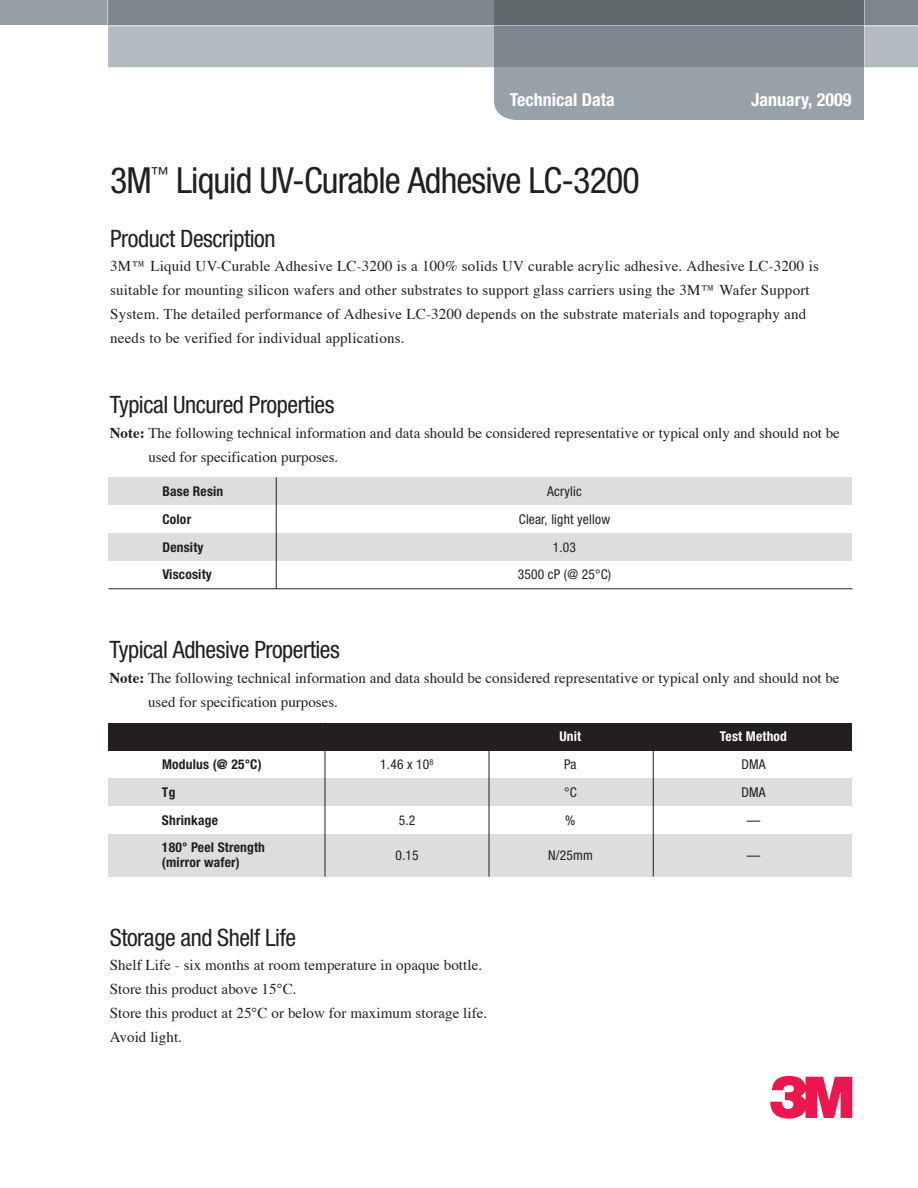
<style>
.page{position:relative;width:918px;height:1188px;background:#fff}
.page>*{position:absolute;margin:0;border:0;box-sizing:border-box;transform-origin:0 0}
.t1{font:60px "Logo 3 M Font";color:#ed174f}
.t2{font:condensed 36px "Helvetica Neue";letter-spacing:-.025em;color:#231f20}
.t3{font:condensed 24px "Helvetica Neue";letter-spacing:-.02em;color:#231f20}
.t4{font:700 condensed 18px "Helvetica Neue";color:#fff}
.t5{font:15px/24px "Times";letter-spacing:.005em;color:#231f20}
.t6{font:700 condensed 13.5px "Helvetica Neue";letter-spacing:.015em;color:#231f20}
.t7{font:condensed 13.5px "Helvetica Neue";letter-spacing:.015em;color:#231f20}
.t8{font:700 condensed 13.5px "Helvetica Neue";letter-spacing:.015em;color:#fff}
.s1{font-weight:700}
</style>
<div class="page">
<div style="left:494px;top:67px;width:370px;height:53px;background:#97a1aa"></div>
<svg style="left:0;top:0;width:918px;height:67px;background:#949ba2"></svg>
<div style="left:109px;top:478px;width:743px;height:27px;background:#dcddde"></div>
<div style="left:109px;top:533px;width:743px;height:28px;background:#dcddde"></div>
<hr style="left:108px;top:588px;width:744px;height:1px;background:#231f20">
<hr style="left:276px;top:478px;width:1px;height:111px;background:#231f20">
<div style="left:108px;top:723px;width:744px;height:27px;background:#231f20"></div>
<div style="left:108px;top:778px;width:744px;height:28px;background:#dcddde"></div>
<div style="left:108px;top:834px;width:744px;height:43px;background:#dcddde"></div>
<hr style="left:325px;top:723px;width:1px;height:153px;background:#231f20">
<hr style="left:489px;top:748px;width:1px;height:129px;background:#231f20">
<hr style="left:653px;top:748px;width:1px;height:129px;background:#231f20">
<p class="t4" style="left:510px;top:94px;width:106px">Technical Data</p>
<p class="t4" style="left:751px;top:94px;width:102px">January, 2009</p>
<h2 class="t2" style="left:110px;top:167px;width:531px">3M<sup>™</sup> Liquid UV-Curable Adhesive LC-3200</h2>
<h3 class="t3" style="left:110px;top:230px;width:167px">Product Description</h3>
<p class="t5" style="left:110px;top:256px;width:710px">3M™ Liquid UV-Curable Adhesive LC-3200 is a 100% solids UV curable acrylic adhesive. Adhesive LC-3200 is suitable for mounting silicon wafers and other substrates to support glass carriers using the 3M™ Wafer Support System. The detailed performance of Adhesive LC-3200 depends on the substrate materials and topography and needs to be verified for individual applications.</p>
<h3 class="t3" style="left:110px;top:396px;width:226px">Typical Uncured Properties</h3>
<p class="t5" style="left:148px;top:423px;width:693px;text-indent:-39px"><span class="s1">Note:</span> The following technical information and data should be considered representative or typical only and should not be used for specification purposes.</p>
<p class="t6" style="left:162px;top:487px;width:62px">Base Resin</p>
<p class="t7" style="left:547px;top:487px;width:36px">Acrylic</p>
<p class="t6" style="left:162px;top:514px;width:30px">Color</p>
<p class="t7" style="left:519px;top:514px;width:93px">Clear, light yellow</p>
<p class="t6" style="left:162px;top:542px;width:43px">Density</p>
<p class="t7" style="left:553px;top:542px;width:25px">1.03</p>
<p class="t6" style="left:162px;top:570px;width:51px">Viscosity</p>
<p class="t7" style="left:518px;top:570px;width:95px">3500 cP (@ 25°C)</p>
<h3 class="t3" style="left:109px;top:641px;width:232px">Typical Adhesive Properties</h3>
<p class="t5" style="left:148px;top:668px;width:693px;text-indent:-39px"><span class="s1">Note:</span> The following technical information and data should be considered representative or typical only and should not be used for specification purposes.</p>
<p class="t8" style="left:560px;top:732px;width:23px">Unit</p>
<p class="t8" style="left:720px;top:732px;width:69px">Test Method</p>
<p class="t6" style="left:162px;top:759px;width:101px">Modulus (@ 25°C)</p>
<p class="t7" style="left:380px;top:759px;width:55px">1.46 x 10<sup>8</sup></p>
<p class="t7" style="left:564px;top:759px;width:14px">Pa</p>
<p class="t7" style="left:741px;top:759px;width:26px">DMA</p>
<p class="t6" style="left:162px;top:787px;width:15px">Tg</p>
<p class="t7" style="left:564px;top:787px;width:14px">°C</p>
<p class="t7" style="left:741px;top:787px;width:26px">DMA</p>
<p class="t6" style="left:162px;top:815px;width:58px">Shrinkage</p>
<p class="t7" style="left:399px;top:815px;width:18px">5.2</p>
<p class="t7" style="left:565px;top:815px;width:12px">%</p>
<p class="t7" style="left:747px;top:815px;width:15px">—</p>
<p class="t6" style="left:162px;top:843px;width:105px">180° Peel Strength</p>
<p class="t7" style="left:395px;top:850px;width:25px">0.15</p>
<p class="t7" style="left:548px;top:850px;width:46px">N/25mm</p>
<p class="t7" style="left:747px;top:850px;width:15px">—</p>
<p class="t6" style="left:162px;top:858px;width:79px">(mirror wafer)</p>
<h3 class="t3" style="left:110px;top:929px;width:188px">Storage and Shelf Life</h3>
<p class="t5" style="left:110px;top:954px;width:379px">Shelf Life - six months at room temperature in opaque bottle.<br>Store this product above 15°C.<br>Store this product at 25°C or below for maximum storage life.<br>Avoid light.</p>
<h1 class="t1" style="left:770px;top:1068px;width:97px">3</h1>
</div>
